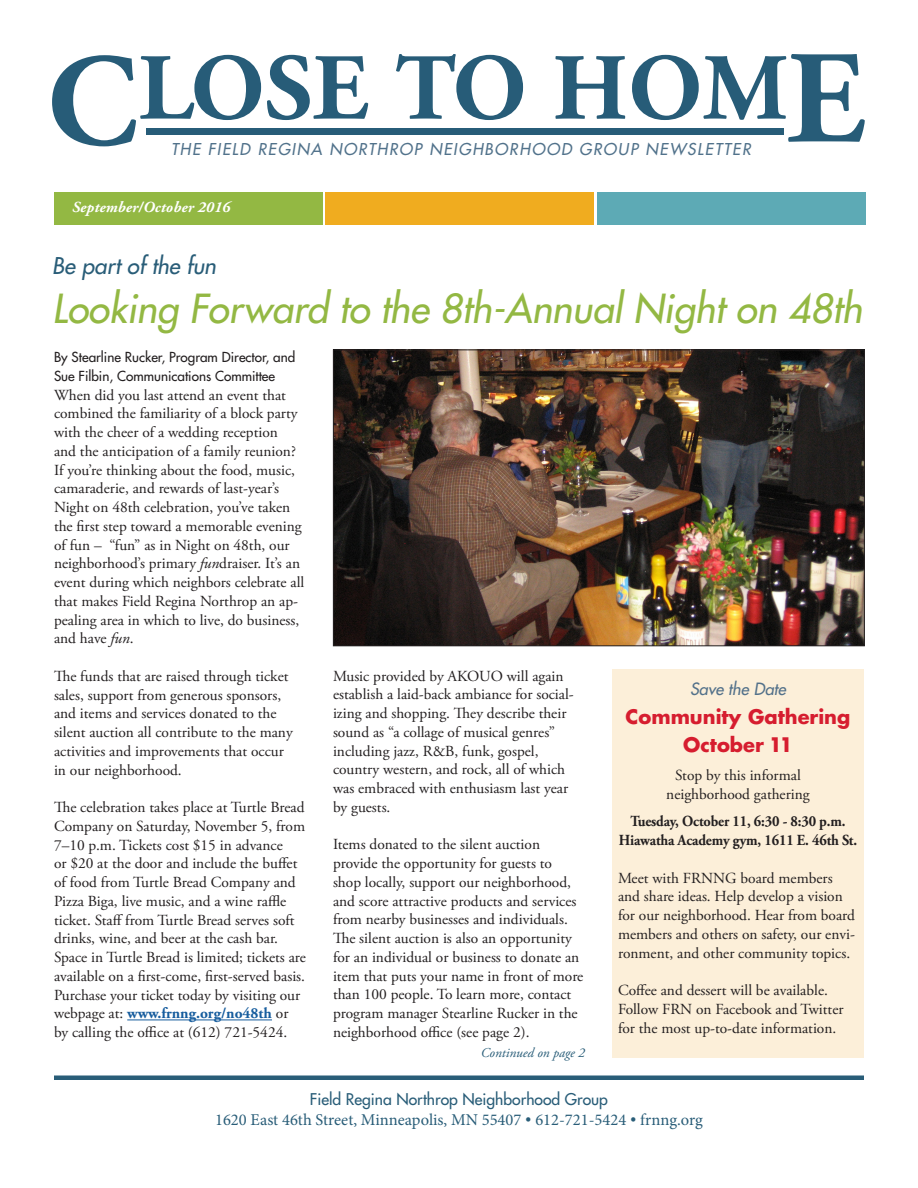
<style>
.page{position:relative;width:918px;height:1188px;background:#fff}
.page>*{position:absolute;margin:0;border:0;box-sizing:border-box;transform-origin:0 0}
.headlines{font:italic 500 39px "Futura Std";letter-spacing:-.005em;color:#93b843}
.kicker{font:italic 500 22.5px "Futura Std";color:#295d78}
.headlines-2{font:700 19.5px/28.5px "Futura Std";color:#d61d2f;text-align:center}
.t1{font:16.5px "Minion Pro";color:#295d78}
.kicker-2{font:italic 500 16.5px "Futura Std";color:#53718a}
.t2{font:italic 500 15.9px "Futura Std";letter-spacing:.095em;color:#51728b}
.t3{font:500 15.75px "Futura Std";color:#295d78}
.body{font:15.3px/18.8px "Adobe Garamond Pro";color:#231f20}
.body-2{font:700 15.3px/19.5px "Adobe Garamond Pro";letter-spacing:-.01em;color:#231f20;text-align:center;scale:.93 1}
.t4{font:italic 700 15.3px "Adobe Garamond Pro";letter-spacing:.01em;color:#fff}
.body-3{font:500 13.5px/18.8px "Futura Std";color:#231f20}
.continued{font:italic 13.5px "Adobe Garamond Pro";color:#295d78}
.s1{font-style:italic}
.s2{font-weight:700;color:#175d9e}
</style>
<div class="page">
<div style="left:146px;top:128px;width:638px;height:7px;background:#275c78"></div>
<svg style="left:52px;top:55px;width:209px;height:91px"></svg>
<svg style="left:267px;top:55px;width:101px;height:65px"></svg>
<svg style="left:396px;top:54px;width:127px;height:66px"></svg>
<svg style="left:555px;top:56px;width:70px;height:63px"></svg>
<svg style="left:632px;top:54px;width:233px;height:88px"></svg>
<div style="left:54px;top:192px;width:268px;height:33px;background:#93b843"></div>
<div style="left:326px;top:192px;width:268px;height:33px;background:#f0ac1f"></div>
<div style="left:597px;top:192px;width:269px;height:33px;background:#5daab5"></div>
<hr style="left:54px;top:1076px;width:810px;height:4px;background:#295d78">
<hr style="left:127px;top:1020px;width:145px;height:1px;background:#175d9e">
<div style="left:612px;top:670px;width:252px;height:388px;background:#fcefd9"></div>
<img style="left:335px;top:352px;width:528px;height:292px">
<div style="left:333px;top:350px;width:532px;height:296px;border:1px solid #231f20"></div>
<p class="t2" style="left:171px;top:139px;width:581px">THE FIELD REGINA NORTHROP NEIGHBORHOOD GROUP NEWSLETTER</p>
<p class="t4" style="left:72px;top:198px;width:160px">September/October 2016</p>
<p class="kicker" style="left:52px;top:251px;width:165px">Be part of the fun</p>
<p class="headlines" style="left:52px;top:284px;width:811px">Looking Forward to the 8th-Annual Night on 48th</p>
<p class="body-3" style="left:54px;top:348px;width:243px">By Stearline Rucker, Program Director, and<br>Sue Filbin, Communications Committee</p>
<p class="body" style="left:54px;top:386px;width:252px">When did you last attend an event that combined the familiarity of a block party with the cheer of a wedding reception<br>and the anticipation of a family reunion?<br>If you’re thinking about the food, music, camaraderie, and rewards of last-year’s Night on 48th celebration, you’ve taken the first step toward a memorable evening of fun – “fun” as in Night on 48th, our neighborhood’s primary <span class="s1">fun</span>draiser. It’s an event during which neighbors celebrate all that makes Field Regina Northrop an ap&shy;pealing area in which to live, do business, and have <span class="s1">fun</span>.</p>
<p class="body" style="left:54px;top:667px;width:240px">The funds that are raised through ticket sales, support from generous sponsors, and items and services donated to the silent auction all contribute to the many activities and improvements that occur in our neighborhood.</p>
<p class="body" style="left:54px;top:798px;width:254px">The celebration takes place at Turtle Bread Company on Saturday, November 5, from 7–10 p.m. Tickets cost $15 in advance<br>or $20 at the door and include the buffet of food from Turtle Bread Company and Pizza Biga, live music, and a wine raffle ticket. Staff from Turtle Bread serves soft drinks, wine, and beer at the cash bar.<br>Space in Turtle Bread is limited; tickets are available on a first-come, first-served basis.<br>Purchase your ticket today by visiting our webpage at: <span class="s2">www.frnng.org/no48th</span> or by calling the office at (612) 721-5424.</p>
<p class="body" style="left:333px;top:667px;width:242px">Music provided by AKOUO will again establish a laid-back ambiance for social&shy;izing and shopping. They describe their sound as “a collage of musical genres” including jazz, R&amp;B, funk, gospel, country western, and rock, all of which was embraced with enthusiasm last year by guests.</p>
<p class="body" style="left:333px;top:836px;width:252px">Items donated to the silent auction provide the opportunity for guests to shop locally, support our neighborhood, and score attractive products and services from nearby businesses and individuals.<br>The silent auction is also an opportunity for an individual or business to donate an item that puts your name in front of more than 100 people. To learn more, contact program manager Stearline Rucker in the neighborhood office (see page 2).</p>
<p class="continued" style="left:481px;top:1044px;width:106px">Continued on page 2</p>
<p class="kicker-2" style="left:690px;top:679px;width:97px">Save the Date</p>
<p class="headlines-2" style="left:626px;top:702px;width:226px">Community Gathering<br>October 11</p>
<p class="body" style="left:666px;top:766px;width:145px;text-align:center">Stop by this informal neighborhood gathering</p>
<p class="body-2" style="left:619px;top:811px;width:258px">Tuesday, October 11, 6:30 - 8:30 p.m.<br>Hiawatha Academy gym, 1611 E. 46th St.</p>
<p class="body" style="left:618px;top:869px;width:239px">Meet with FRNNG board members and share ideas. Help develop a vision for our neighborhood. Hear from board members and others on safety, our envi&shy;ronment, and other community topics.</p>
<p class="body" style="left:618px;top:982px;width:227px">Coffee and dessert will be available.<br>Follow FRN on Facebook and Twitter for the most up-to-date information.</p>
<p class="t3" style="left:310px;top:1089px;width:300px">Field Regina Northrop Neighborhood Group</p>
<p class="t1" style="left:215px;top:1109px;width:489px">1620 East 46th Street, Minneapolis, MN 55407 • 612-721-5424 • frnng.org</p>
</div>
